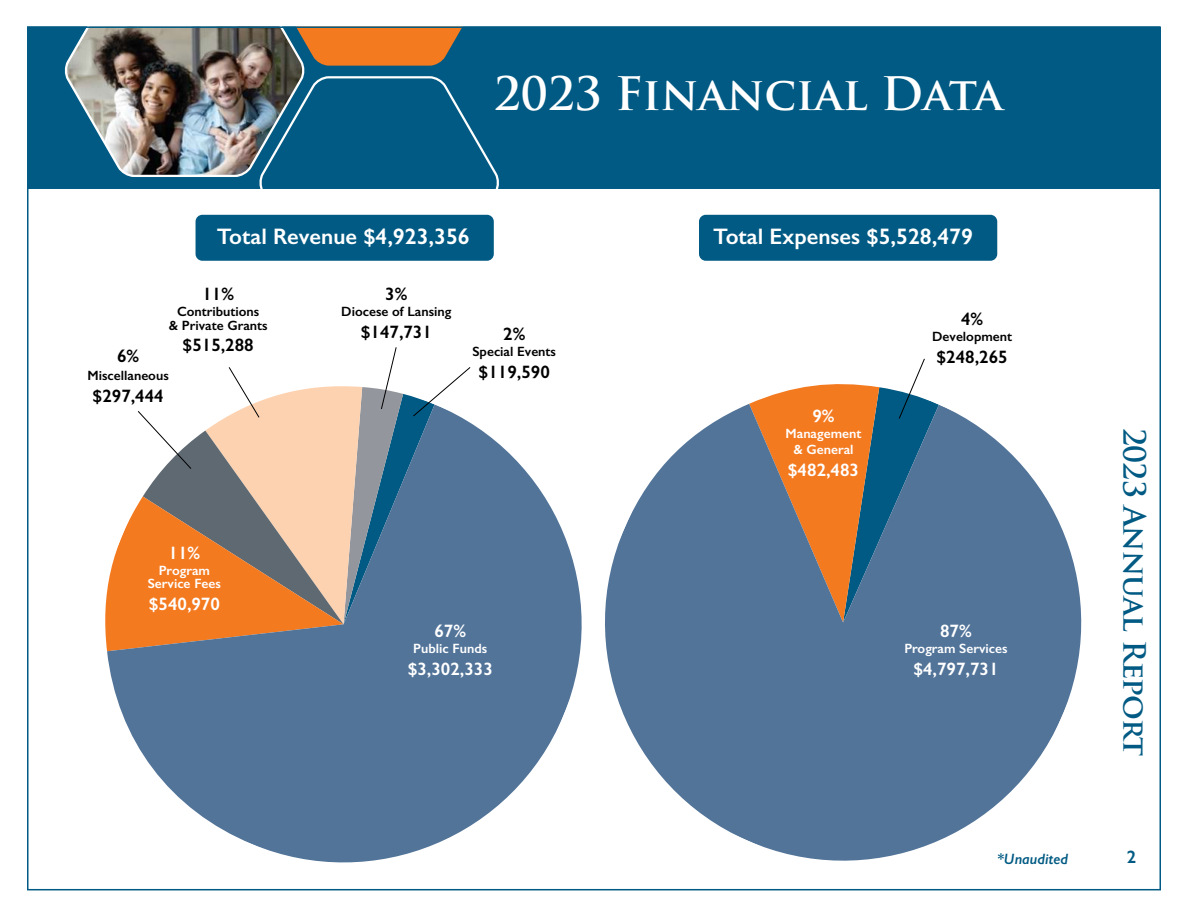
<style>
.page{position:relative;width:1188px;height:918px;background:#fff}
.page>*{position:absolute;margin:0;border:0;box-sizing:border-box;transform-origin:0 0}
.t1{font:700 45px "Trajan Pro";color:#fff}
.t2{font:700 30px "Trajan Pro";letter-spacing:-.02em;color:#005a83}
.t3{font:600 22.5px "Gill Sans";color:#fff}
.t4{font:600 18px "Gill Sans";color:#000}
.t5{font:600 18px "Gill Sans";color:#fff}
.t6{font:600 18px "Gill Sans";color:#005a83}
.t7{font:italic 600 15px "Gill Sans";color:#005a83}
.t8{font:600 13.5px/13.5px "Gill Sans";color:#000;text-align:center}
.t9{font:600 13.5px/13.5px "Gill Sans";color:#fff;text-align:center}
</style>
<div class="page">
<svg style="left:107px;top:423px;width:465px;height:440px;fill:#527499"></svg>
<svg style="left:572px;top:404px;width:510px;height:457px;fill:#527499"></svg>
<svg style="left:749px;top:358px;width:190px;height:265px;background:#8e837c"></svg>
<div style="left:699px;top:215px;width:298px;height:46px;background:#005a83;border-radius:7px"></div>
<svg style="left:105px;top:347px;width:366px;height:304px"></svg>
<div style="left:27px;top:26px;width:1133px;height:162px;background:#005a83"></div>
<img style="left:64px;top:29px;width:397px;height:148px">
<svg style="left:257px;top:75px;width:245px;height:185px"></svg>
<div style="left:196px;top:215px;width:298px;height:46px;background:#005a83;border-radius:7px"></div>
<h1 class="t1" style="left:494px;top:75px;width:511px">2023 Financial Data</h1>
<h3 class="t3" style="left:217px;top:228px;width:255px">Total Revenue $4,923,356</h3>
<h3 class="t3" style="left:713px;top:228px;width:261px">Total Expenses $5,528,479</h3>
<h3 class="t4" style="left:202px;top:288px;width:33px">11%</h3>
<p class="t8" style="left:169px;top:306px;width:100px">Contributions<br>&amp; Private Grants</p>
<h3 class="t4" style="left:183px;top:339px;width:73px">$515,288</h3>
<h3 class="t4" style="left:117px;top:350px;width:24px">6%</h3>
<p class="t8" style="left:88px;top:370px;width:83px">Miscellaneous</p>
<h3 class="t4" style="left:93px;top:389px;width:73px">$297,444</h3>
<h3 class="t5" style="left:169px;top:546px;width:33px">11%</h3>
<p class="t9" style="left:148px;top:565px;width:75px">Program<br>Service Fees</p>
<h3 class="t5" style="left:149px;top:598px;width:73px">$540,970</h3>
<h3 class="t4" style="left:385px;top:288px;width:24px">3%</h3>
<p class="t8" style="left:341px;top:306px;width:112px">Diocese of Lansing</p>
<h3 class="t4" style="left:361px;top:325px;width:73px">$147,731</h3>
<h3 class="t4" style="left:503px;top:328px;width:24px">2%</h3>
<p class="t8" style="left:472px;top:346px;width:85px">Special Events</p>
<h3 class="t4" style="left:479px;top:365px;width:73px">$119,590</h3>
<h3 class="t5" style="left:434px;top:624px;width:33px">67%</h3>
<p class="t9" style="left:413px;top:643px;width:75px">Public Funds</p>
<h3 class="t5" style="left:408px;top:662px;width:87px">$3,302,333</h3>
<h3 class="t5" style="left:812px;top:410px;width:24px">9%</h3>
<p class="t9" style="left:786px;top:427px;width:77px;line-height:16.2px">Management &amp; General</p>
<h3 class="t5" style="left:788px;top:464px;width:73px">$482,483</h3>
<h3 class="t4" style="left:961px;top:313px;width:24px">4%</h3>
<p class="t8" style="left:932px;top:332px;width:81px">Development</p>
<h3 class="t4" style="left:937px;top:351px;width:73px">$248,265</h3>
<h3 class="t5" style="left:940px;top:624px;width:33px">87%</h3>
<p class="t9" style="left:904px;top:643px;width:105px">Program Services</p>
<h3 class="t5" style="left:913px;top:662px;width:87px">$4,797,731</h3>
<p class="t7" style="left:997px;top:853px;width:73px">*Unaudited</p>
<h2 class="t2" style="left:1147px;top:428px;width:330px;rotate:90deg">2023 Annual Report</h2>
<h3 class="t6" style="left:1127px;top:851px;width:11px">2</h3>
</div>
